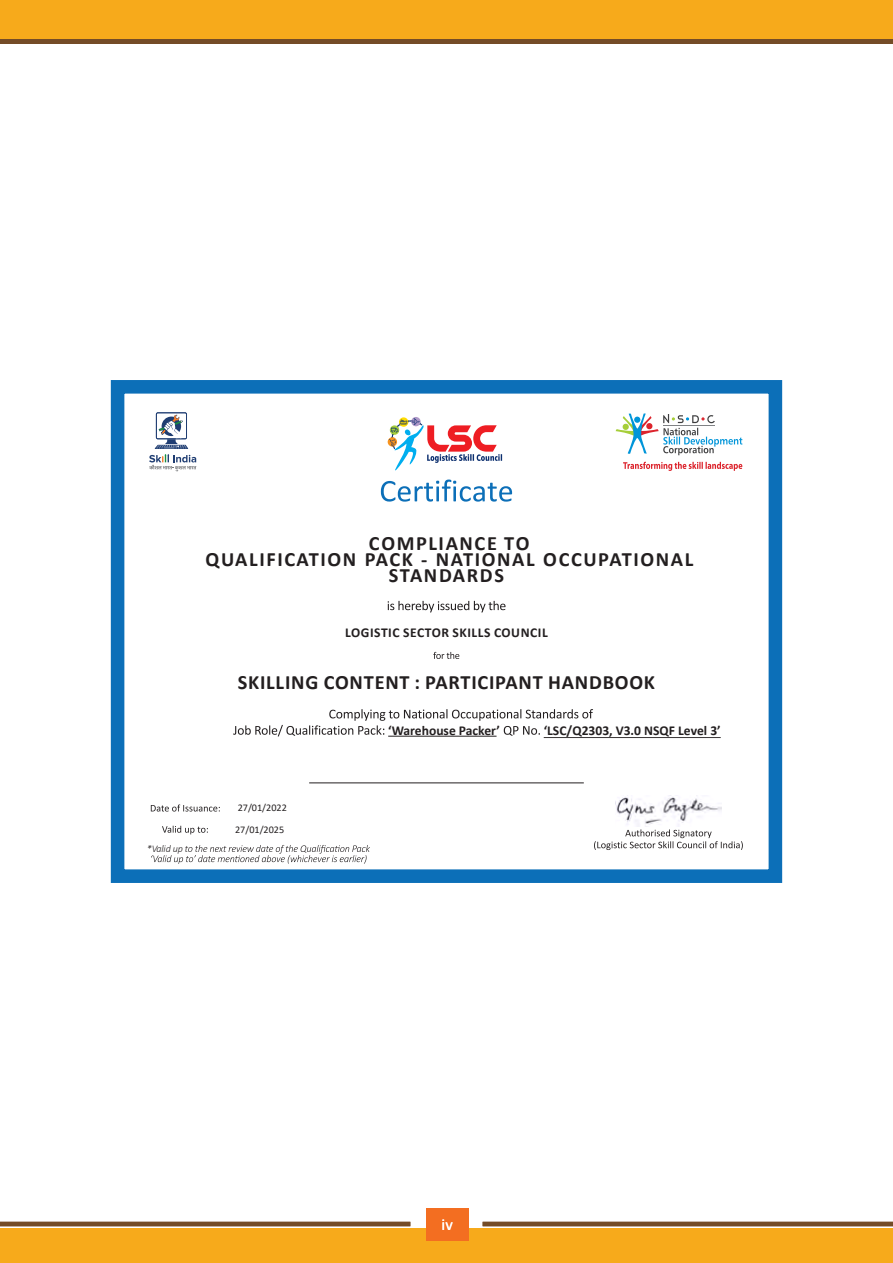
<style>
.page{position:relative;width:893px;height:1263px;background:#fff}
.page>*{position:absolute;margin:0;border:0;box-sizing:border-box;transform-origin:0 0}
.t1{font:700 20.4px/15.6px "Calibri";letter-spacing:.07em;color:#231f20;text-align:center}
.t2{font:700 20.4px "Calibri";letter-spacing:.04em;color:#231f20}
.t3{font:16.5px "Calibri";color:#fff}
.t4{font:700 13.5px "Calibri";color:#231f20}
.t5{font:700 13.5px "Calibri";letter-spacing:.04em;color:#231f20}
.t6{font:10.2px/21.1px "Calibri";color:#231f20}
.t7{font:italic 300 10.2px "Calibri";letter-spacing:-.02em;color:#231f20}
</style>
<div class="page">
<hr style="left:483px;top:1222px;width:410px;height:4px;background:#744c27">
<hr style="left:0;top:1222px;width:410px;height:4px;background:#744c27">
<div style="left:0;top:1228px;width:893px;height:35px;background:#f7aa1b"></div>
<div style="left:426px;top:1209px;width:43px;height:32px;background:#f36e21"></div>
<div style="left:111px;top:380px;width:671px;height:503px;border:14px solid #0c6fb8"></div>
<svg style="left:149px;top:412px;width:47px;height:59px"></svg>
<svg style="left:389px;top:418px;width:113px;height:53px"></svg>
<svg style="left:616px;top:413px;width:126px;height:42px"></svg>
<svg style="left:623px;top:462px;width:119px;height:9px"></svg>
<hr style="left:388px;top:736px;width:109px;height:1px;background:#231f20">
<svg style="left:233px;top:709px;width:360px;height:27px"></svg>
<hr style="left:544px;top:737px;width:177px;height:1px;background:#231f20">
<svg style="left:151px;top:845px;width:219px;height:19px"></svg>
<svg style="left:151px;top:804px;width:69px;height:7px"></svg>
<svg style="left:162px;top:826px;width:46px;height:8px"></svg>
<svg style="left:594px;top:829px;width:149px;height:21px"></svg>
<svg style="left:381px;top:479px;width:131px;height:23px"></svg>
<svg style="left:388px;top:601px;width:117px;height:11px"></svg>
<svg style="left:433px;top:652px;width:26px;height:7px"></svg>
<hr style="left:309px;top:782px;width:275px;height:1px;background:#231f20">
<div style="left:0;top:0;width:893px;height:41px;background:#f7aa1b"></div>
<div style="left:0;top:39px;width:893px;height:5px;background:#744c27"></div>
<img style="left:615px;top:797px;width:106px;height:29px">
<p class="t1" style="left:205px;top:535px;width:489px">COMPLIANCE TO<br>QUALIFICATION PACK - NATIONAL OCCUPATIONAL<br>STANDARDS</p>
<p class="t5" style="left:345px;top:622px;width:204px">LOGISTIC SECTOR SKILLS COUNCIL</p>
<p class="t2" style="left:238px;top:668px;width:419px">SKILLING CONTENT : PARTICIPANT HANDBOOK</p>
<p class="t4" style="left:388px;top:721px;width:113px">‘Warehouse Packer’</p>
<p class="t4" style="left:544px;top:721px;width:178px">‘LSC/Q2303, V3.0 NSQF Level 3’</p>
<p class="t7" style="left:147px;top:842px;width:43px">*Valid up t</p>
<p class="t6" style="left:235px;top:797px;width:53px">27/01/2022<br>27/01/2025</p>
<p class="t3" style="left:442px;top:1213px;width:13px">iv</p>
</div>
